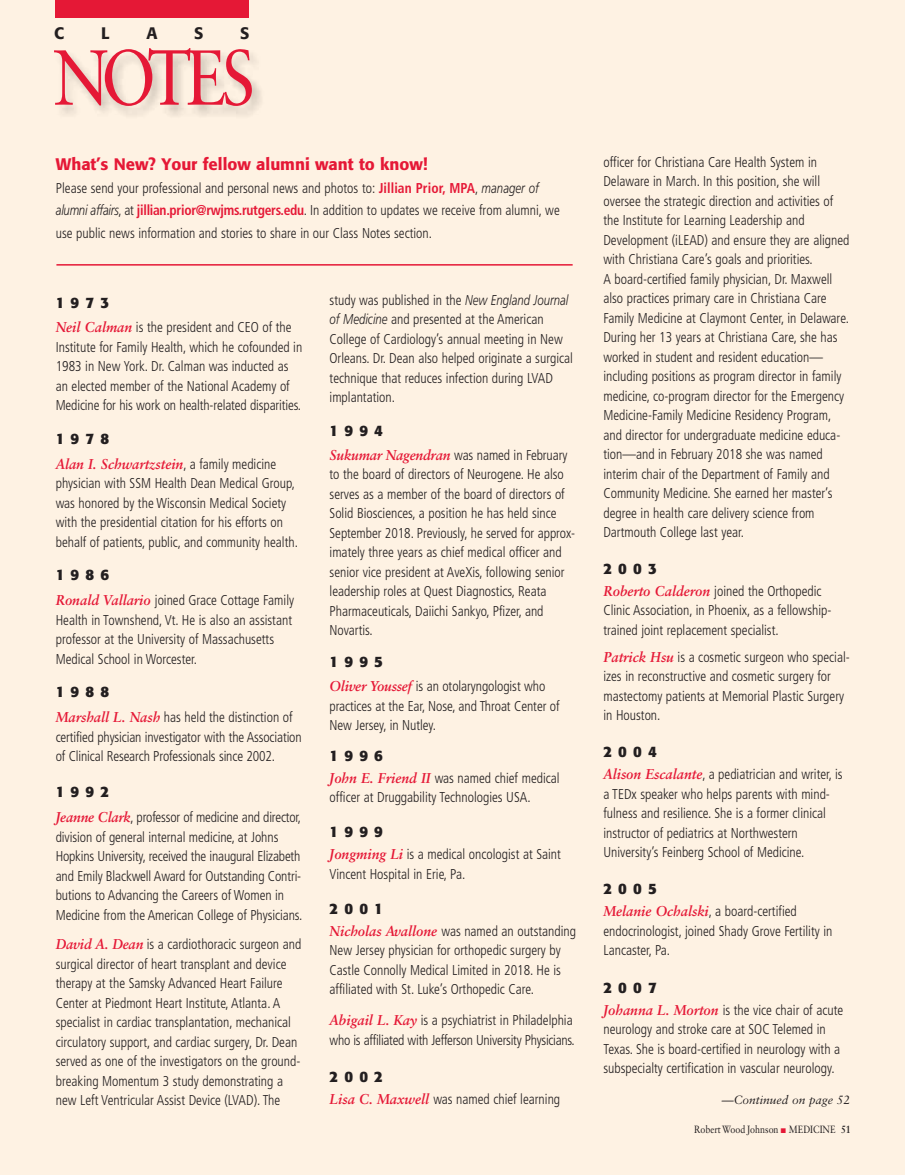
<style>
.page{position:relative;width:905px;height:1175px;background:#fff}
.page>*{position:absolute;margin:0;border:0;box-sizing:border-box;transform-origin:0 0}
.t1{font:78px "Sabon";letter-spacing:-.1em;color:#e51836;scale:.85 1}
.t2{font:500 16.5px "Formata BQ";color:#e51836}
.t3{font:500 16.5px "Formata BQ";color:#231f20}
.t4{font:700 15px "Formata BQ";letter-spacing:.41em;color:#231f20}
.t5{font:300 condensed 14.25px/19.5px "Frutiger";color:#231f20;scale:.95 1}
.t6{font:300 condensed 14.25px/19.5px "Frutiger";letter-spacing:-.02em;color:#231f20;scale:.95 1}
.t7{font:italic 700 14.25px "Sabon";color:#e51836;scale:.95 1}
.t8{font:italic 12px "Sabon";color:#231f20}
.t9{font:10.5px "Sabon";color:#231f20;scale:.85 1}
.s1{font-weight:700;color:#e51836}
.s2{font-style:italic;font-stretch:normal}
.s3{font-family:"Sabon";font-weight:700;font-style:italic;font-stretch:normal;color:#e51836}
.s4{font-family:"Frutiger";font-weight:300;font-style:normal;font-stretch:condensed;color:#231f20}
.s5{color:#e51836}
.s6{font-weight:700}
</style>
<div class="page">
<div style="left:0;top:0;width:904px;height:1174px;background:#fef2e3"></div>
<hr style="left:56px;top:264px;width:516px;height:1px;background:#e51836">
<div style="left:55px;top:0;width:194px;height:18px;background:#e51836"></div>
<p class="t3" style="left:54px;top:26px;width:11px">C</p>
<p class="t3" style="left:101px;top:26px;width:10px">L</p>
<p class="t3" style="left:146px;top:26px;width:13px">A</p>
<p class="t3" style="left:194px;top:26px;width:11px">S</p>
<p class="t3" style="left:240px;top:26px;width:11px">S</p>
<h1 class="t1" style="left:53px;top:31px;width:239px">NOTES</h1>
<p class="t2" style="left:56px;top:157px;width:373px">What’s New? Your fellow alumni want to know!</p>
<p class="t5" style="left:56px;top:177px;width:532px;line-height:22.5px">Please send your professional and personal news and photos to: <span class="s1">Jillian Prior, MPA</span>, <span class="s2">manager of alumni affairs</span>, at <span class="s1">jillian.prior@rwjms.rutgers.edu</span>. In addition to updates we receive from alumni, we use public news information and stories to share in our Class Notes section.</p>
<p class="t4" style="left:56px;top:296px;width:55px">1973</p>
<p class="t5" style="left:56px;top:318px;width:261px"><span class="s3">Neil Calman</span> is the president and CEO of the Institute for Family Health, which he cofounded in 1983 in New York. Dr. Calman was inducted as an elected member of the National Academy of Medicine for his work on health-related disparities.</p>
<p class="t4" style="left:56px;top:432px;width:55px">1978</p>
<p class="t7" style="left:56px;top:455px;width:233px">Alan I. Schwartzstein<span class="s4">, a family medicine</span></p>
<p class="t5" style="left:56px;top:474px;width:256px">physician with SSM Health Dean Medical Group, was honored by the Wisconsin Medical Society with the presidential citation for his efforts on behalf of patients, public, and community health.</p>
<p class="t4" style="left:56px;top:568px;width:55px">1986</p>
<p class="t5" style="left:56px;top:591px;width:252px"><span class="s3">Ronald Vallario</span> joined Grace Cottage Family Health in Townshend, Vt. He is also an assistant professor at the University of Massachusetts Medical School in Worcester.</p>
<p class="t4" style="left:56px;top:685px;width:55px">1988</p>
<p class="t5" style="left:56px;top:708px;width:260px"><span class="s3">Marshall L. Nash</span> has held the distinction of certified physician investigator with the Association of Clinical Research Professionals since 2002.</p>
<p class="t4" style="left:56px;top:785px;width:55px">1992</p>
<p class="t5" style="left:56px;top:807px;width:261px"><span class="s3">Jeanne Clark</span>, professor of medicine and director, division of general internal medicine, at Johns Hopkins University, received the inaugural Elizabeth and Emily Blackwell Award for Outstanding Contri&shy;butions to Advancing the Careers of Women in Medicine from the American College of Physicians.</p>
<p class="t5" style="left:56px;top:934px;width:260px"><span class="s3">David A. Dean</span> is a cardiothoracic surgeon and surgical director of heart transplant and device therapy at the Samsky Advanced Heart Failure Center at Piedmont Heart Institute, Atlanta. A specialist in cardiac transplantation, mechanical circulatory support, and cardiac surgery, Dr. Dean served as one of the investigators on the ground&shy;breaking Momentum 3 study demonstrating a new Left Ventricular Assist Device (LVAD). The</p>
<p class="t5" style="left:329px;top:290px;width:258px">study was published in the <span class="s2">New England Journal of Medicine</span> and presented at the American College of Cardiology’s annual meeting in New Orleans. Dr. Dean also helped originate a surgical technique that reduces infection during LVAD implantation.</p>
<p class="t4" style="left:329px;top:424px;width:55px">1994</p>
<p class="t5" style="left:329px;top:445px;width:260px"><span class="s3">Sukumar Nagendran</span> was named in February to the board of directors of Neurogene. He also serves as a member of the board of directors of Solid Biosciences, a position he has held since September 2018. Previously, he served for approx&shy;imately three years as chief medical officer and senior vice president at AveXis, following senior leadership roles at Quest Diagnostics, Reata Pharmaceuticals, Daiichi Sankyo, Pfizer, and Novartis.</p>
<p class="t4" style="left:329px;top:655px;width:55px">1995</p>
<p class="t5" style="left:329px;top:676px;width:244px"><span class="s3">Oliver Youssef</span> is an otolaryngologist who practices at the Ear, Nose, and Throat Center of<br>New Jersey, in Nutley.</p>
<p class="t4" style="left:329px;top:748px;width:55px">1996</p>
<p class="t5" style="left:329px;top:768px;width:243px"><span class="s3">John E. Friend II</span> was named chief medical officer at Druggability Technologies USA.</p>
<p class="t4" style="left:329px;top:825px;width:55px">1999</p>
<p class="t5" style="left:329px;top:844px;width:245px"><span class="s3">Jongming Li</span> is a medical oncologist at Saint<br>Vincent Hospital in Erie, Pa.</p>
<p class="t4" style="left:329px;top:902px;width:55px">2001</p>
<p class="t5" style="left:329px;top:921px;width:261px"><span class="s3">Nicholas Avallone</span> was named an outstanding New Jersey physician for orthopedic surgery by Castle Connolly Medical Limited in 2018. He is affiliated with St. Luke’s Orthopedic Care.</p>
<p class="t6" style="left:329px;top:1010px;width:260px"><span class="s3">Abigail L. Kay</span> is a psychiatrist in Philadelphia who is affiliated with Jefferson University Physicians.</p>
<p class="t4" style="left:329px;top:1070px;width:55px">2002</p>
<p class="t5" style="left:329px;top:1089px;width:244px"><span class="s3">Lisa C. Maxwell</span> was named chief learning</p>
<p class="t5" style="left:603px;top:152px;width:260px">officer for Christiana Care Health System in Delaware in March. In this position, she will oversee the strategic direction and activities of the Institute for Learning Leadership and Development (iLEAD) and ensure they are aligned with Christiana Care’s goals and priorities.<br>A board-certified family physician, Dr. Maxwell also practices primary care in Christiana Care Family Medicine at Claymont Center, in Delaware.<br>During her 13 years at Christiana Care, she has worked in student and resident education— including positions as program director in family medicine, co-program director for the Emergency Medicine-Family Medicine Residency Program, and director for undergraduate medicine educa&shy;tion—and in February 2018 she was named interim chair of the Department of Family and Community Medicine. She earned her master’s degree in health care delivery science from Dartmouth College last year.</p>
<p class="t4" style="left:603px;top:562px;width:55px">2003</p>
<p class="t5" style="left:603px;top:581px;width:241px"><span class="s3">Roberto Calderon</span> joined the Orthopedic<br>Clinic Association, in Phoenix, as a fellowship&shy;trained joint replacement specialist.</p>
<p class="t5" style="left:603px;top:647px;width:261px"><span class="s3">Patrick Hsu</span> is a cosmetic surgeon who special&shy;izes in reconstructive and cosmetic surgery for mastectomy patients at Memorial Plastic Surgery in Houston.</p>
<p class="t4" style="left:603px;top:745px;width:55px">2004</p>
<p class="t5" style="left:603px;top:764px;width:253px"><span class="s3">Alison Escalante</span>, a pediatrician and writer, is a TEDx speaker who helps parents with mind&shy;fulness and resilience. She is a former clinical instructor of pediatrics at Northwestern University’s Feinberg School of Medicine.</p>
<p class="t4" style="left:603px;top:882px;width:55px">2005</p>
<p class="t5" style="left:603px;top:901px;width:242px"><span class="s3">Melanie Ochalski</span>, a board-certified endocrinologist, joined Shady Grove Fertility in<br>Lancaster, Pa.</p>
<p class="t4" style="left:603px;top:980px;width:55px">2007</p>
<p class="t5" style="left:603px;top:1000px;width:254px"><span class="s3">Johanna L. Morton</span> is the vice chair of acute neurology and stroke care at SOC Telemed in Texas. She is board-certified in neurology with a subspecialty certification in vascular neurology.</p>
<p class="t8" style="left:721px;top:1093px;width:130px">—Continued on page 52</p>
<p class="t9" style="left:694px;top:1123px;width:186px">Robert Wood Johnson <span class="s5">■</span> MEDICINE <span class="s6">51</span></p>
</div>
